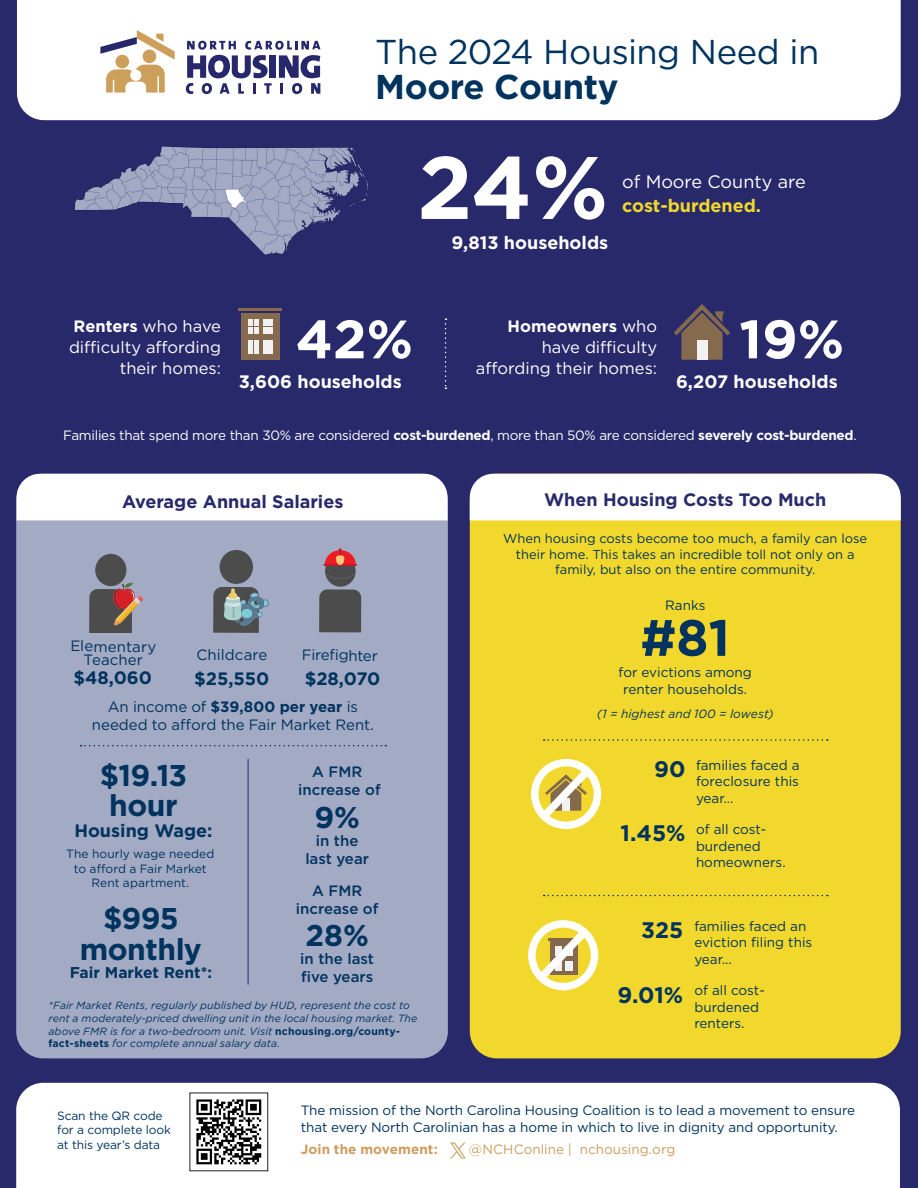
<style>
.page{position:relative;width:918px;height:1188px;background:#28296b}
.page>*{position:absolute;margin:0;border:0;box-sizing:border-box;transform-origin:0 0}
.t1{font:700 88.5px "Gotham";color:#fff}
.t2{font:700 54px "Gotham";color:#fff}
.t3{font:700 51px "Gotham";color:#00335e}
.t4{font:34.5px "Gotham";letter-spacing:-.015em;color:#00335e}
.t5{font:700 34.5px "Gotham";letter-spacing:-.01em;color:#00335e}
.t6{font:700 30px/30px "Gotham";letter-spacing:-.02em;color:#00335e;text-align:center}
.t7{font:700 22.5px "Gotham";color:#00335e}
.t8{font:700 18px "Gotham";color:#fff}
.t9{font:700 18px "Gotham";letter-spacing:-.005em;color:#00335e}
.t10{font:700 18px "Gotham";color:#292b6a}
.t11{font:700 18px "Gotham";color:#28296b}
.t12{font:18px "Gotham";color:#fff}
.t13{font:700 18px "Gotham";color:#f2d82c}
.t14{font:16.5px/21px "Gotham";color:#fff;text-align:right}
.t15{font:700 15.6px "Gotham";color:#00335e}
.t16{font:15px/18px "Gotham";color:#00335e;text-align:center}
.t17{font:500 15px/18px "Gotham";color:#00335e;text-align:center}
.t18{font:15px "Gotham";letter-spacing:-.025em;color:#00335e}
.t19{font:13.5px/16.5px "Gotham";letter-spacing:-.01em;color:#00335e}
.t20{font:13.5px "Gotham";letter-spacing:-.02em;color:#fff}
.t21{font:13.5px "Gotham";letter-spacing:.005em;color:#cd9d5f}
.t22{font:700 13.5px "Gotham";letter-spacing:.005em;color:#ce9d5d}
.t23{font:12.9px/15.5px "Gotham";color:#00335e;text-align:center}
.t24{font:12px/14.4px "Gotham";letter-spacing:-.005em;color:#00335e}
.t25{font:italic 12px "Gotham";letter-spacing:.005em;color:#00335e}
.t26{font:italic 10.5px/12.6px "Gotham";letter-spacing:.005em;color:#00335e}
.s1{font-weight:700}
.s2{font-weight:700;font-style:normal}
</style>
<div class="page">
<div style="left:16px;top:474px;width:432px;height:584px;background:#a3aac4;border-radius:27px"></div>
<div style="left:470px;top:474px;width:431px;height:584px;background:#f2d82c;border-radius:27px"></div>
<div style="left:17px;top:0;width:884px;height:120px;background:#fff"></div>
<div style="left:16px;top:1083px;width:884px;height:105px;background:#fff"></div>
<img style="left:74px;top:146px;width:294px;height:109px">
<div style="left:241px;top:313px;width:39px;height:47px;background:#856a4e"></div>
<svg style="left:249px;top:340px;width:24px;height:14px"></svg>
<svg style="left:249px;top:320px;width:24px;height:13px"></svg>
<hr style="left:239px;top:308px;width:43px;height:3px;background:#856a4e">
<div style="left:17px;top:474px;width:431px;height:46px;background:#fff"></div>
<svg style="left:674px;top:304px;width:56px;height:56px"></svg>
<div style="left:697px;top:340px;width:11px;height:20px;background:#f2f2f2"></div>
<svg style="left:445px;top:318px;width:2px;height:71px"></svg>
<div style="left:470px;top:474px;width:431px;height:46px;background:#fff"></div>
<svg style="left:544px;top:895px;width:284px;height:1px"></svg>
<svg style="left:544px;top:739px;width:284px;height:2px"></svg>
<svg style="left:81px;top:745px;width:305px;height:1px"></svg>
<svg style="left:531px;top:758px;width:71px;height:72px"></svg>
<svg style="left:528px;top:920px;width:71px;height:71px"></svg>
<svg style="left:100px;top:30px;width:75px;height:63px;background:#e0d0bb"></svg>
<svg style="left:186px;top:40px;width:135px;height:54px"></svg>
<svg style="left:450px;top:1142px;width:16px;height:17px"></svg>
<div style="left:194px;top:1097px;width:70px;height:70px;background:linear-gradient(to right,#fff,#fff)"></div>
<svg style="left:196px;top:1099px;width:65px;height:65px;background:#7d7d7d"></svg>
<hr style="left:248px;top:759px;width:1px;height:226px;background:#292b6a">
<div style="left:220px;top:550px;width:33px;height:34px;background:#4c4c4c;border-radius:50%"></div>
<svg style="left:213px;top:587px;width:56px;height:46px"></svg>
<div style="left:95px;top:554px;width:31px;height:32px;background:#4c4c4c;border-radius:50%"></div>
<svg style="left:89px;top:583px;width:54px;height:49px"></svg>
<svg style="left:319px;top:548px;width:42px;height:84px"></svg>
<h3 class="t4" style="left:375px;top:30px;width:446px">The 2024 Housing Need in</h3>
<h3 class="t5" style="left:375px;top:64px;width:245px">Moore County</h3>
<h1 class="t1" style="left:417px;top:129px;width:192px">24%</h1>
<h3 class="t8" style="left:452px;top:231px;width:158px">9,813 households</h3>
<h3 class="t12" style="left:622px;top:170px;width:185px">of Moore County are</h3>
<h3 class="t13" style="left:622px;top:193px;width:141px">cost-burdened.</h3>
<p class="t14" style="left:69px;top:315px;width:153px"><span class="s1">Renters</span> who have difficulty affording their homes:</p>
<h2 class="t2" style="left:296px;top:303px;width:119px">42%</h2>
<h3 class="t8" style="left:239px;top:370px;width:164px">3,606 households</h3>
<p class="t14" style="left:476px;top:315px;width:183px"><span class="s1">Homeowners</span> who have difficulty affording their homes:</p>
<h2 class="t2" style="left:739px;top:303px;width:106px">19%</h2>
<h3 class="t8" style="left:676px;top:370px;width:163px">6,207 households</h3>
<p class="t20" style="left:63px;top:427px;width:795px">Families that spend more than 30% are considered <span class="s1">cost-burdened</span>, more than 50% are considered <span class="s1">severely cost-burdened</span>.</p>
<h3 class="t11" style="left:122px;top:490px;width:223px">Average Annual Salaries</h3>
<h3 class="t10" style="left:544px;top:488px;width:284px">When Housing Costs Too Much</h3>
<p class="t23" style="left:503px;top:531px;width:365px">When housing costs become too much, a family can lose their home. This takes an incredible toll not only on a family, but also on the entire community.</p>
<p class="t16" style="left:70px;top:639px;width:88px;line-height:13.5px">Elementary<br>Teacher</p>
<h3 class="t9" style="left:74px;top:665px;width:80px">$48,060</h3>
<p class="t16" style="left:196px;top:646px;width:73px">Childcare</p>
<h3 class="t9" style="left:194px;top:666px;width:77px">$25,550</h3>
<p class="t18" style="left:302px;top:646px;width:77px">Firefighter</p>
<h3 class="t9" style="left:305px;top:667px;width:77px">$28,070</h3>
<p class="t16" style="left:92px;top:697px;width:284px">An income of <span class="s1">$39,800 per year</span> is needed to afford the Fair Market Rent.</p>
<h3 class="t6" style="left:100px;top:760px;width:89px">$19.13 hour</h3>
<h3 class="t9" style="left:74px;top:818px;width:140px">Housing Wage:</h3>
<p class="t24" style="left:66px;top:846px;width:150px;text-align:center">The hourly wage needed to afford a Fair Market<br>Rent apartment.</p>
<h3 class="t6" style="left:80px;top:902px;width:123px;line-height:31.2px">$995 monthly</h3>
<p class="t15" style="left:70px;top:962px;width:144px">Fair Market Rent*:</p>
<p class="t17" style="left:298px;top:763px;width:84px">A FMR increase of</p>
<h3 class="t6" style="left:314px;top:802px;width:47px">9%</h3>
<p class="t17" style="left:305px;top:831px;width:65px">in the last year</p>
<p class="t17" style="left:296px;top:881px;width:84px">A FMR increase of</p>
<h3 class="t6" style="left:305px;top:920px;width:65px">28%</h3>
<p class="t17" style="left:300px;top:950px;width:75px;text-align:left">in the last five years</p>
<p class="t26" style="left:48px;top:999px;width:370px">*Fair Market Rents, regularly published by HUD, represent the cost to rent a moderately-priced dwelling unit in the local housing market. The above FMR is for a two-bedroom unit. Visit <span class="s2">nchousing.org/county&shy;fact-sheets</span> for complete annual salary data.</p>
<p class="t19" style="left:665px;top:596px;width:42px">Ranks</p>
<h3 class="t3" style="left:641px;top:604px;width:91px">#81</h3>
<p class="t19" style="left:619px;top:664px;width:135px;text-align:center">for evictions among renter households.</p>
<p class="t25" style="left:597px;top:706px;width:178px">(1 = highest and 100 = lowest)</p>
<h3 class="t7" style="left:654px;top:754px;width:33px">90</h3>
<h3 class="t7" style="left:621px;top:819px;width:66px">1.45%</h3>
<p class="t19" style="left:696px;top:756px;width:105px;text-align:justify">families faced a foreclosure this year...</p>
<p class="t19" style="left:696px;top:821px;width:91px">of all cost&shy;burdened homeowners.</p>
<h3 class="t7" style="left:641px;top:915px;width:44px">325</h3>
<h3 class="t7" style="left:617px;top:980px;width:67px">9.01%</h3>
<p class="t19" style="left:694px;top:918px;width:119px">families faced an eviction filing this year...</p>
<p class="t19" style="left:694px;top:982px;width:72px">of all cost&shy;burdened renters.</p>
<p class="t24" style="left:57px;top:1108px;width:115px">Scan the QR code for a complete look at this year’s data</p>
<p class="t19" style="left:301px;top:1102px;width:556px">The mission of the North Carolina Housing Coalition is to lead a movement to ensure that every North Carolinian has a home in which to live in dignity and opportunity.</p>
<p class="t22" style="left:301px;top:1141px;width:138px">Join the movement:</p>
<p class="t21" style="left:469px;top:1141px;width:208px">@NCHConline | nchousing.org</p>
</div>
